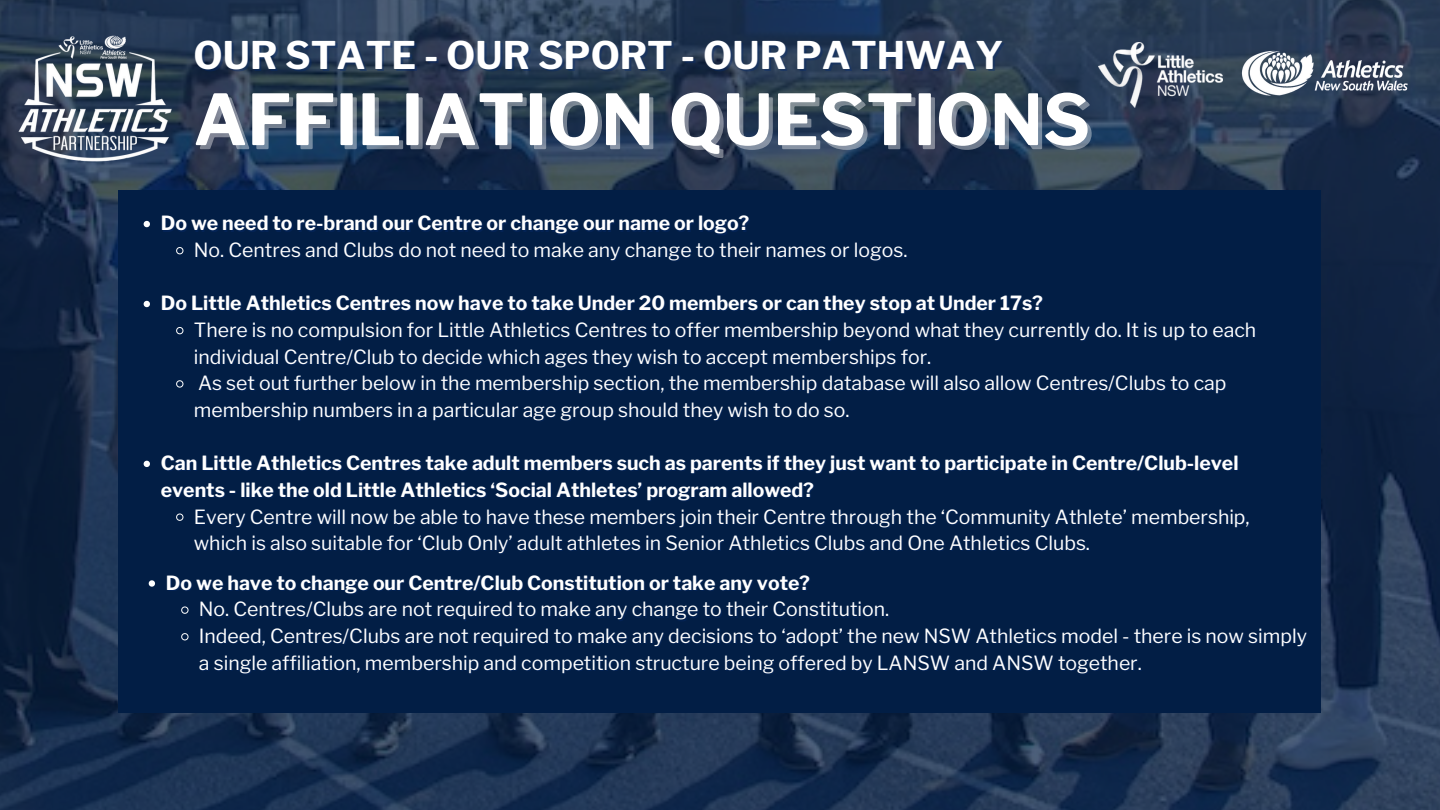
<style>
.page{position:relative;width:1440px;height:810px;background:#fff}
.page>*{position:absolute;margin:0;border:0;box-sizing:border-box;transform-origin:0 0}
.t1{font:700 69.9px "Libre Franklin";color:#fff}
.t2{font:700 37.9px "Libre Franklin";color:#fff}
.t3{font:19.4px/26.6px "Libre Franklin";color:#fff}
.t4{font:700 19.4px "Libre Franklin";color:#fff}
</style>
<div class="page">
<img style="left:0;top:0;width:1440px;height:810px">
<img style="left:1098px;top:43px;width:124px;height:65px">
<img style="left:1230px;top:22px;width:188px;height:106px">
<img style="left:5px;top:22px;width:179px;height:156px">
<div style="left:119px;top:191px;width:1202px;height:522px;background:#021e45"></div>
<svg style="left:144px;top:221px;width:6px;height:6px"></svg>
<svg style="left:176px;top:247px;width:8px;height:8px"></svg>
<svg style="left:144px;top:301px;width:6px;height:6px"></svg>
<svg style="left:176px;top:327px;width:8px;height:8px"></svg>
<svg style="left:176px;top:380px;width:8px;height:8px"></svg>
<svg style="left:144px;top:461px;width:6px;height:6px"></svg>
<svg style="left:176px;top:513px;width:8px;height:8px"></svg>
<svg style="left:149px;top:580px;width:6px;height:7px"></svg>
<svg style="left:181px;top:606px;width:8px;height:8px"></svg>
<svg style="left:181px;top:633px;width:8px;height:8px"></svg>
<p class="t2" style="left:193px;top:32px;width:811px">OUR STATE - OUR SPORT - OUR PATHWAY</p>
<h2 class="t1" style="left:193px;top:78px;width:898px">AFFILIATION QUESTIONS</h2>
<h1 class="t4" style="left:161px;top:212px;width:590px">Do we need to re-brand our Centre or change our name or logo?</h1>
<p class="t3" style="left:194px;top:237px;width:715px">No. Centres and Clubs do not need to make any change to their names or logos.</p>
<p class="t4" style="left:161px;top:292px;width:884px">Do Little Athletics Centres now have to take Under 20 members or can they stop at Under 17s?</p>
<p class="t3" style="left:194px;top:317px;width:1064px">There is no compulsion for Little Athletics Centres to offer membership beyond what they currently do. It is up to each</p>
<p class="t3" style="left:194px;top:343px;width:739px">individual Centre/Club to decide which ages they wish to accept memberships for.</p>
<p class="t3" style="left:198px;top:370px;width:1030px">As set out further below in the membership section, the membership database will also allow Centres/Clubs to cap</p>
<p class="t3" style="left:194px;top:397px;width:657px">membership numbers in a particular age group should they wish to do so.</p>
<p class="t4" style="left:161px;top:451px;width:1079px">Can Little Athletics Centres take adult members such as parents if they just want to participate in Centre/Club-level</p>
<p class="t4" style="left:161px;top:478px;width:655px">events - like the old Little Athletics ‘Social Athletes’ program allowed?</p>
<p class="t3" style="left:194px;top:503px;width:1057px">Every Centre will now be able to have these members join their Centre through the ‘Community Athlete’ membership, which is also suitable for ‘Club Only’ adult athletes in Senior Athletics Clubs and One Athletics Clubs.</p>
<p class="t4" style="left:166px;top:571px;width:646px">Do we have to change our Centre/Club Constitution or take any vote?</p>
<p class="t3" style="left:199px;top:596px;width:1110px">No. Centres/Clubs are not required to make any change to their Constitution.<br>Indeed, Centres/Clubs are not required to make any decisions to ‘adopt’ the new NSW Athletics model - there is now simply a single affiliation, membership and competition structure being offered by LANSW and ANSW together.</p>
</div>
